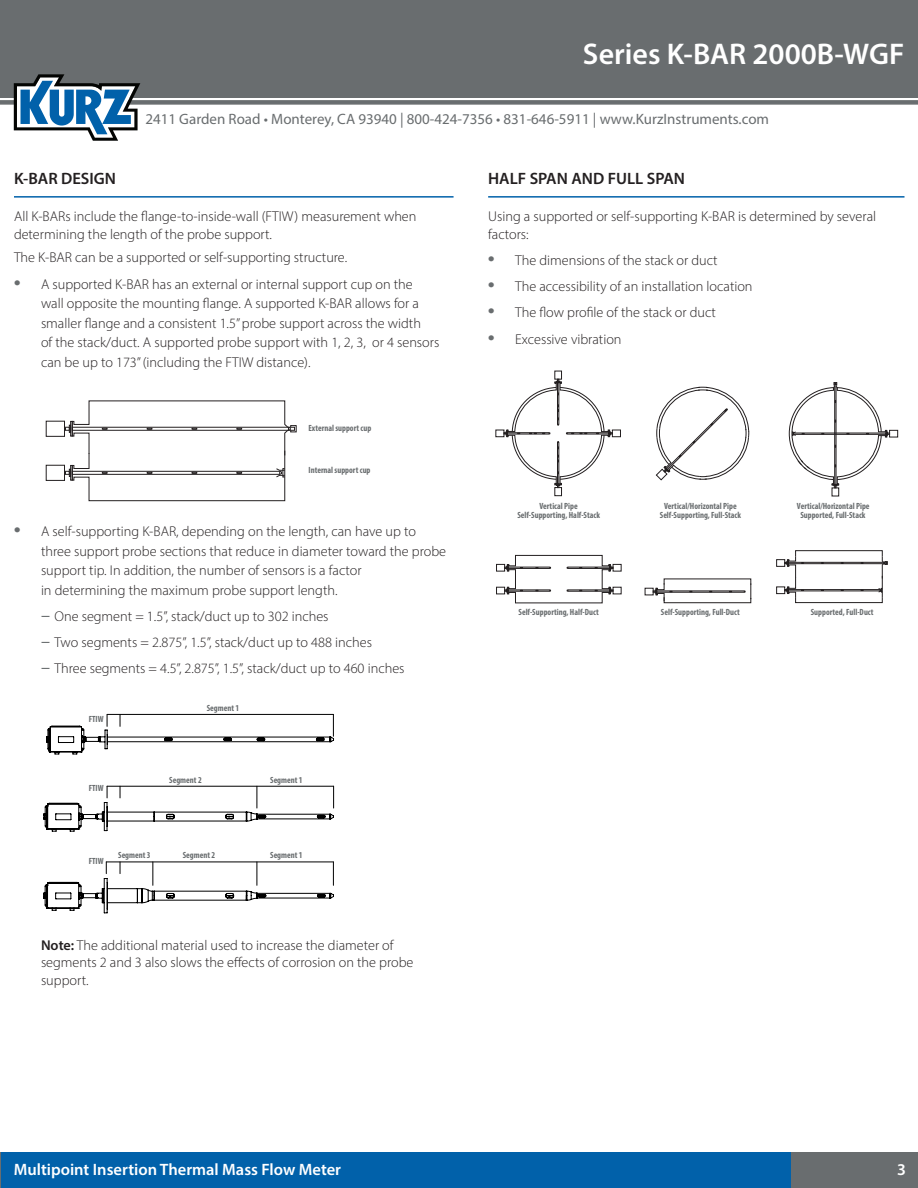
<style>
.page{position:relative;width:918px;height:1188px;background:#fff}
.page>*{position:absolute;margin:0;border:0;box-sizing:border-box;transform-origin:0 0}
.Header_productName_w{font:600 30px "Myriad Pro";color:#fff}
.Footer_pageNumber{font:600 16.5px "Myriad Pro";color:#fff}
.Feature_heading{font:600 16.5px "Myriad Pro";color:#231f20}
.t1{font:15px "Myriad Pro";color:#696d6f}
.Body_indent{font:300 14.25px/19.5px "Myriad Pro";color:#231f20}
.Body{font:300 14.25px/17.1px "Myriad Pro";color:#231f20}
.Figure_callout_left{font:700 condensed 9px "Myriad Pro";color:#696d6f}
.Figure_callout_cente{font:700 condensed 9px "Myriad Pro";color:#696d6f}
.s1{font-family:"Arial";font-weight:700;font-size:18px;color:#696d6f}
.s2{font-weight:400;font-size:18px;color:#696d6f}
.s3{font-weight:600}
</style>
<div class="page">
<div style="left:0;top:0;width:918px;height:97px;background:#696d6f"></div>
<div style="left:0;top:1152px;width:791px;height:36px;background:#0161aa"></div>
<div style="left:791px;top:1152px;width:127px;height:36px;background:#696d6f"></div>
<hr style="left:0;top:1152px;width:1px;height:36px;background:#696d6f">
<svg style="left:0;top:74px;width:918px;height:67px"></svg>
<hr style="left:14px;top:196px;width:440px;height:2px;background:#0161aa">
<svg style="left:44px;top:862px;width:290px;height:51px"></svg>
<svg style="left:44px;top:786px;width:290px;height:46px"></svg>
<svg style="left:46px;top:714px;width:288px;height:40px"></svg>
<div style="left:46px;top:421px;width:19px;height:16px;border:1px solid #231f20"></div>
<div style="left:46px;top:465px;width:19px;height:16px;border:1px solid #231f20"></div>
<svg style="left:64px;top:400px;width:233px;height:101px"></svg>
<hr style="left:488px;top:196px;width:416px;height:2px;background:#0161aa">
<div style="left:612px;top:430px;width:9px;height:7px;border:1px solid #231f20"></div>
<div style="left:496px;top:430px;width:8px;height:7px;border:1px solid #231f20"></div>
<div style="left:555px;top:487px;width:7px;height:9px;border:1px solid #231f20"></div>
<div style="left:555px;top:371px;width:7px;height:8px;border:1px solid #231f20"></div>
<svg style="left:504px;top:379px;width:109px;height:109px"></svg>
<div style="left:889px;top:430px;width:9px;height:7px;border:1px solid #231f20"></div>
<div style="left:832px;top:488px;width:7px;height:8px;border:1px solid #231f20"></div>
<svg style="left:789px;top:382px;width:101px;height:106px"></svg>
<svg style="left:656px;top:387px;width:93px;height:93px"></svg>
<div style="left:496px;top:564px;width:9px;height:7px;border:1px solid #231f20"></div>
<div style="left:496px;top:587px;width:9px;height:7px;border:1px solid #231f20"></div>
<div style="left:613px;top:564px;width:8px;height:7px;border:1px solid #231f20"></div>
<svg style="left:505px;top:555px;width:108px;height:48px"></svg>
<div style="left:777px;top:587px;width:8px;height:7px;border:1px solid #231f20"></div>
<svg style="left:785px;top:556px;width:103px;height:47px"></svg>
<svg style="left:653px;top:583px;width:99px;height:20px"></svg>
<p class="Header_productName_w" style="left:583px;top:35px;width:323px">Series K-BAR 2000B-WGF</p>
<p class="t1" style="left:145px;top:110px;width:625px">2411 Garden Road • Monterey, CA 93940 | 800-424-7356 • 831-646-5911 | www.KurzInstruments.com</p>
<p class="Feature_heading" style="left:14px;top:168px;width:104px">K-BAR DESIGN</p>
<p class="Body" style="left:14px;top:208px;width:404px">All K-BARs include the flange-to-inside-wall (FTIW) measurement when determining the length of the probe support.</p>
<p class="Body" style="left:14px;top:249px;width:335px">The K-BAR can be a supported or self-supporting structure.</p>
<p class="Body_indent" style="left:41px;top:274px;width:400px;text-indent:-27px"><span class="s1">•</span> A supported K-BAR has an external or internal support cup on the<br>wall opposite the mounting flange. A supported K-BAR allows for a smaller flange and a consistent 1.5” probe support across the width<br>of the stack/duct. A supported probe support with 1, 2, 3, or 4 sensors can be up to 173” (including the FTIW distance).</p>
<p class="Figure_callout_left" style="left:309px;top:423px;width:64px">External support cup</p>
<p class="Figure_callout_left" style="left:309px;top:465px;width:63px">Internal support cup</p>
<p class="Body_indent" style="left:41px;top:522px;width:407px;text-indent:-27px"><span class="s1">•</span> A self-supporting K-BAR, depending on the length, can have up to three support probe sections that reduce in diameter toward the probe support tip. In addition, the number of sensors is a factor<br>in determining the maximum probe support length.</p>
<p class="Body_indent" style="left:41px;top:606px;width:289px"><span class="s2">–</span> One segment = 1.5”, stack/duct up to 302 inches</p>
<p class="Body_indent" style="left:41px;top:633px;width:333px"><span class="s2">–</span> Two segments = 2.875”, 1.5”, stack/duct up to 488 inches</p>
<p class="Body_indent" style="left:41px;top:659px;width:365px"><span class="s2">–</span> Three segments = 4.5”, 2.875”, 1.5”, stack/duct up to 460 inches</p>
<p class="Figure_callout_cente" style="left:89px;top:713px;width:16px">FTIW</p>
<p class="Figure_callout_cente" style="left:89px;top:782px;width:16px">FTIW</p>
<p class="Figure_callout_cente" style="left:207px;top:702px;width:34px">Segment 1</p>
<p class="Figure_callout_cente" style="left:169px;top:775px;width:34px">Segment 2</p>
<p class="Figure_callout_cente" style="left:270px;top:775px;width:34px">Segment 1</p>
<p class="Figure_callout_cente" style="left:89px;top:855px;width:16px">FTIW</p>
<p class="Figure_callout_cente" style="left:118px;top:849px;width:34px">Segment 3</p>
<p class="Figure_callout_cente" style="left:270px;top:849px;width:34px">Segment 1</p>
<p class="Figure_callout_cente" style="left:183px;top:849px;width:34px">Segment 2</p>
<p class="Body_indent" style="left:41px;top:937px;width:374px;line-height:17.1px"><span class="s3">Note:</span> The additional material used to increase the diameter of segments 2 and 3 also slows the effects of corrosion on the probe support.</p>
<p class="Feature_heading" style="left:488px;top:168px;width:198px">HALF SPAN AND FULL SPAN</p>
<p class="Body" style="left:488px;top:208px;width:390px">Using a supported or self-supporting K-BAR is determined by several factors:</p>
<p class="Body_indent" style="left:488px;top:250px;width:231px"><span class="s1">•</span> The dimensions of the stack or duct</p>
<p class="Body_indent" style="left:488px;top:276px;width:266px"><span class="s1">•</span> The accessibility of an installation location</p>
<p class="Body_indent" style="left:488px;top:303px;width:229px"><span class="s1">•</span> The flow profile of the stack or duct</p>
<p class="Body_indent" style="left:488px;top:329px;width:135px"><span class="s1">•</span> Excessive vibration</p>
<p class="Figure_callout_left" style="left:540px;top:500px;width:40px">Vertical Pipe</p>
<p class="Figure_callout_left" style="left:664px;top:500px;width:74px">Vertical/Horizontal Pipe</p>
<p class="Figure_callout_left" style="left:797px;top:500px;width:74px">Vertical/Horizontal Pipe</p>
<p class="Figure_callout_left" style="left:517px;top:509px;width:84px">Self-Supporting, Half-Stack</p>
<p class="Figure_callout_left" style="left:800px;top:509px;width:67px">Supported, Full-Stack</p>
<p class="Figure_callout_left" style="left:660px;top:509px;width:83px">Self-Supporting, Full-Stack</p>
<p class="Figure_callout_left" style="left:519px;top:606px;width:82px">Self-Supporting, Half-Duct</p>
<p class="Figure_callout_left" style="left:811px;top:606px;width:64px">Supported, Full-Duct</p>
<p class="Figure_callout_left" style="left:661px;top:606px;width:80px">Self-Supporting, Full-Duct</p>
<p class="Footer_pageNumber" style="left:14px;top:1158px;width:329px">Multipoint Insertion Thermal Mass Flow Meter</p>
<p class="Footer_pageNumber" style="left:897px;top:1158px;width:10px">3</p>
</div>
